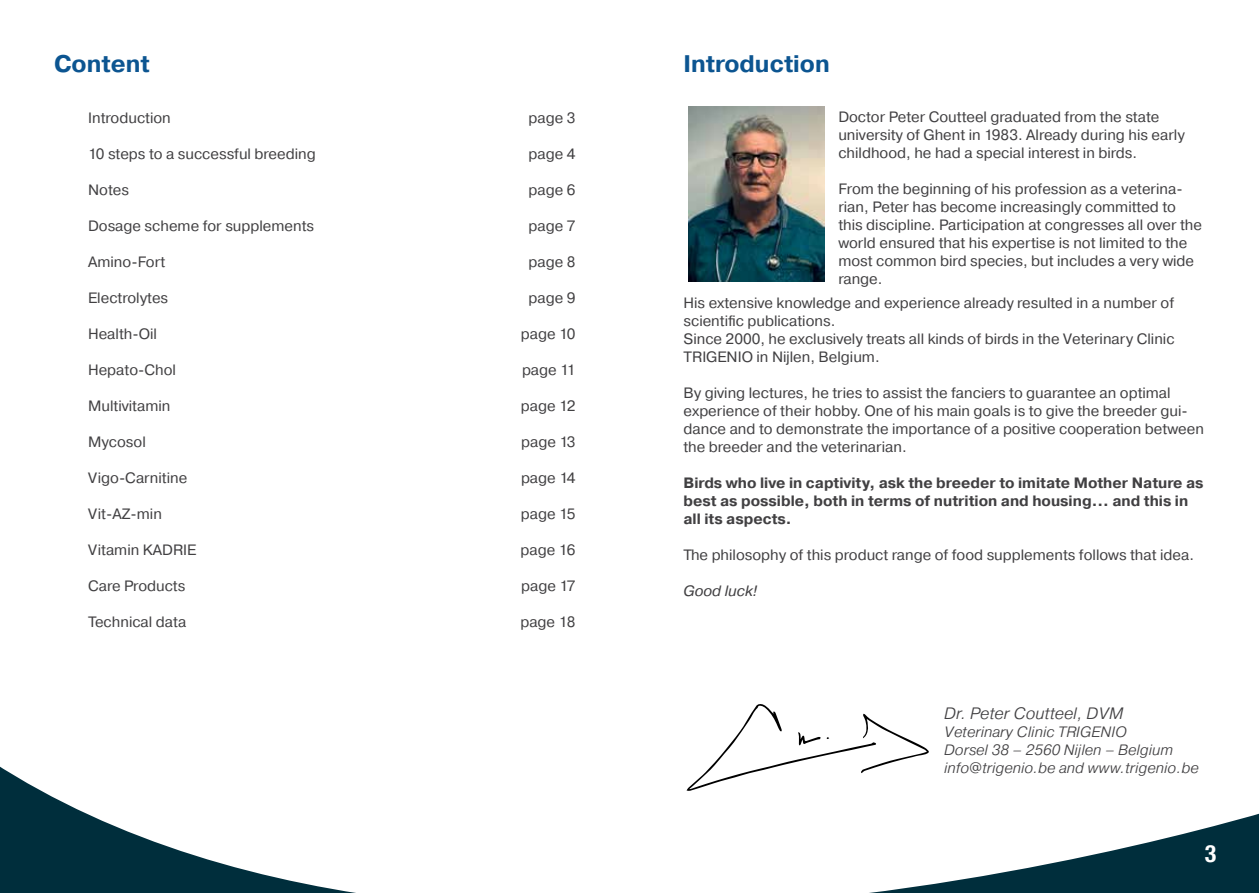
<style>
.page{position:relative;width:1259px;height:893px;background:#fff}
.page>*{position:absolute;margin:0;border:0;box-sizing:border-box;transform-origin:0 0}
.t1{font:700 24px "Pragmatica";color:#0c5591}
.t2{font:700 condensed 24px "Helvetica Neue";color:#fff}
.t3{font:italic 300 16.5px "Pragmatica";color:#414042}
.t4{font:15px/18px "Pragmatica";color:#414042}
.t5{font:700 15px/18px "Pragmatica";color:#414042}
.t6{font:italic 300 15px/18px "Pragmatica";color:#414042}
.t7{font:italic 15px "Pragmatica";color:#414042}
</style>
<div class="page">
<svg style="left:0;top:766px;width:1259px;height:127px"></svg>
<svg style="left:686px;top:704px;width:243px;height:87px"></svg>
<img style="left:688px;top:106px;width:136px;height:175px">
<h1 class="t1" style="left:54px;top:48px;width:97px">Content</h1>
<h1 class="t1" style="left:683px;top:48px;width:148px">Introduction</h1>
<p class="t4" style="left:88px;top:109px;width:84px">Introduction</p>
<p class="t4" style="left:88px;top:145px;width:229px">10 steps to a successful breeding</p>
<p class="t4" style="left:88px;top:181px;width:42px">Notes</p>
<p class="t4" style="left:88px;top:217px;width:227px">Dosage scheme for supplements</p>
<p class="t4" style="left:88px;top:253px;width:79px">Amino-Fort</p>
<p class="t4" style="left:88px;top:289px;width:82px">Electrolytes</p>
<p class="t4" style="left:88px;top:325px;width:70px">Health-Oil</p>
<p class="t4" style="left:88px;top:361px;width:89px">Hepato-Chol</p>
<p class="t4" style="left:88px;top:397px;width:84px">Multivitamin</p>
<p class="t4" style="left:88px;top:433px;width:59px">Mycosol</p>
<p class="t4" style="left:88px;top:469px;width:101px">Vigo-Carnitine</p>
<p class="t4" style="left:88px;top:505px;width:75px">Vit-AZ-min</p>
<p class="t4" style="left:88px;top:541px;width:110px">Vitamin KADRIE</p>
<p class="t4" style="left:88px;top:577px;width:99px">Care Products</p>
<p class="t4" style="left:88px;top:613px;width:100px">Technical data</p>
<p class="t4" style="left:528px;top:109px;width:48px">page 3</p>
<p class="t4" style="left:528px;top:145px;width:48px">page 4</p>
<p class="t4" style="left:528px;top:181px;width:48px">page 6</p>
<p class="t4" style="left:528px;top:217px;width:48px">page 7</p>
<p class="t4" style="left:528px;top:253px;width:48px">page 8</p>
<p class="t4" style="left:528px;top:289px;width:48px">page 9</p>
<p class="t4" style="left:521px;top:325px;width:56px">page 10</p>
<p class="t4" style="left:522px;top:361px;width:55px">page 11</p>
<p class="t4" style="left:521px;top:397px;width:56px">page 12</p>
<p class="t4" style="left:521px;top:433px;width:56px">page 13</p>
<p class="t4" style="left:521px;top:469px;width:56px">page 14</p>
<p class="t4" style="left:521px;top:505px;width:56px">page 15</p>
<p class="t4" style="left:520px;top:541px;width:56px">page 16</p>
<p class="t4" style="left:521px;top:577px;width:56px">page 17</p>
<p class="t4" style="left:520px;top:613px;width:57px">page 18</p>
<p class="t4" style="left:838px;top:108px;width:348px">Doctor Peter Coutteel graduated from the state university of Ghent in 1983. Already during his early childhood, he had a special interest in birds.</p>
<p class="t4" style="left:838px;top:180px;width:365px">From the beginning of his profession as a veterina&shy;rian, Peter has become increasingly committed to this discipline. Participation at congresses all over the world ensured that his expertise is not limited to the most common bird species, but includes a very wide range.</p>
<p class="t4" style="left:683px;top:294px;width:492px">His extensive knowledge and experience already resulted in a number of scientific publications.<br>Since 2000, he exclusively treats all kinds of birds in the Veterinary Clinic TRIGENIO in Nijlen, Belgium.</p>
<p class="t4" style="left:683px;top:384px;width:522px">By giving lectures, he tries to assist the fanciers to guarantee an optimal experience of their hobby. One of his main goals is to give the breeder gui&shy;dance and to demonstrate the importance of a positive cooperation between the breeder and the veterinarian.</p>
<p class="t5" style="left:683px;top:474px;width:521px">Birds who live in captivity, ask the breeder to imitate Mother Nature as best as possible, both in terms of nutrition and housing... and this in all its aspects.</p>
<p class="t4" style="left:683px;top:546px;width:512px">The philosophy of this product range of food supplements follows that idea.</p>
<p class="t7" style="left:683px;top:581px;width:76px">Good luck!</p>
<p class="t3" style="left:944px;top:703px;width:180px">Dr. Peter Coutteel, DVM</p>
<p class="t6" style="left:944px;top:723px;width:256px">Veterinary Clinic TRIGENIO<br>Dorsel 38 – 2560 Nijlen – Belgium info@trigenio.be and www.trigenio.be</p>
<h1 class="t2" style="left:1205px;top:839px;width:13px">3</h1>
</div>
